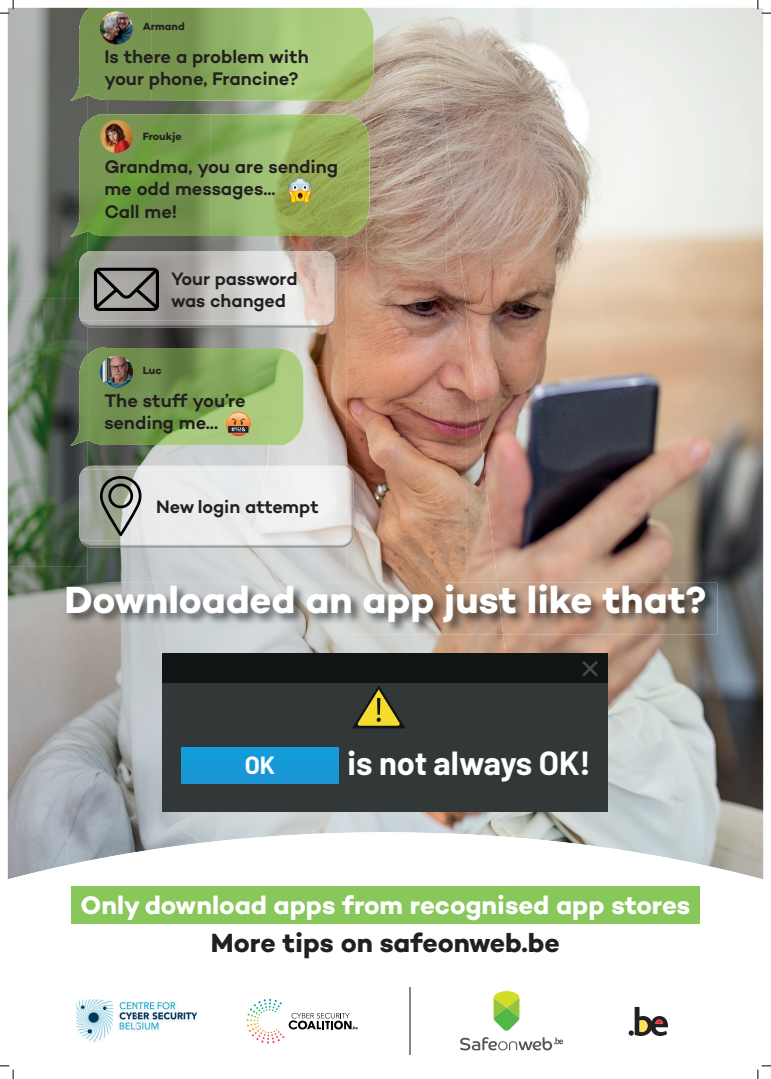
<style>
.page{position:relative;width:771px;height:1079px;background:#fff}
.page>*{position:absolute;margin:0;border:0;box-sizing:border-box;transform-origin:0 0}
.t1{font:700 38.44px "Campton";color:#fff}
.t2{font:700 32.69px "Barlow";color:#fff}
.t3{font:700 26.81px "Campton";letter-spacing:-.005em;color:#231f20}
.t4{font:700 25.94px "Campton";color:#fff}
.t5{font:700 24.25px "Barlow";color:#fff}
.t6{font:600 18.56px/22.3px "Campton";color:#231f20}
.t7{font:600 18.31px/21.9px "Campton";letter-spacing:-.005em;color:#231f20}
.t8{font:700 10.69px "Campton";color:#231f20}
</style>
<div class="page">
<img style="left:446px;top:8px;width:317px;height:824px">
<img style="left:366px;top:8px;width:80px;height:575px">
<img style="left:8px;top:8px;width:62px;height:22px">
<img style="left:8px;top:30px;width:79px;height:558px">
<img style="left:346px;top:101px;width:20px;height:13px">
<img style="left:87px;top:101px;width:20px;height:13px">
<img style="left:107px;top:101px;width:239px;height:13px">
<img style="left:446px;top:135px;width:20px;height:448px">
<img style="left:346px;top:237px;width:20px;height:346px">
<img style="left:87px;top:237px;width:259px;height:16px">
<img style="left:327px;top:253px;width:19px;height:213px">
<img style="left:466px;top:310px;width:20px;height:273px">
<img style="left:87px;top:328px;width:240px;height:37px">
<img style="left:287px;top:365px;width:40px;height:101px">
<img style="left:87px;top:445px;width:200px;height:21px">
<img style="left:486px;top:485px;width:11px;height:98px">
<img style="left:87px;top:548px;width:259px;height:35px">
<img style="left:8px;top:588px;width:59px;height:244px">
<img style="left:187px;top:634px;width:319px;height:198px">
<img style="left:67px;top:634px;width:120px;height:198px">
<img style="left:506px;top:811px;width:20px;height:21px">
<svg style="left:8px;top:832px;width:755px;height:92px"></svg>
<div style="left:71px;top:886px;width:628px;height:37px;background:#88c75a"></div>
<div style="left:163px;top:653px;width:444px;height:158px;background:#323738"></div>
<div style="left:163px;top:653px;width:444px;height:30px;background:#101415"></div>
<svg style="left:352px;top:685px;width:53px;height:43px"></svg>
<div style="left:182px;top:747px;width:156px;height:37px;background:#1599d6"></div>
<svg style="left:582px;top:661px;width:16px;height:16px"></svg>
<img style="left:503px;top:583px;width:214px;height:51px">
<img style="left:65px;top:583px;width:438px;height:51px">
<svg style="left:246px;top:991px;width:317px;height:59px"></svg>
<svg style="left:628px;top:1007px;width:39px;height:29px"></svg>
<hr style="left:409px;top:987px;width:1px;height:67px;background:#848689">
<img style="left:76px;top:999px;width:121px;height:43px">
<img style="left:90px;top:347px;width:214px;height:98px">
<img style="left:70px;top:353px;width:20px;height:93px">
<img style="left:100px;top:355px;width:33px;height:33px;border-radius:17px">
<svg style="left:226px;top:411px;width:25px;height:25px"></svg>
<img style="left:70px;top:114px;width:300px;height:123px">
<img style="left:100px;top:120px;width:33px;height:33px;border-radius:17px">
<img style="left:288px;top:178px;width:24px;height:2px">
<img style="left:290px;top:179px;width:19px;height:1px">
<svg style="left:288px;top:180px;width:24px;height:23px"></svg>
<img style="left:83px;top:251px;width:249px;height:4px">
<img style="left:79px;top:255px;width:257px;height:73px">
<svg style="left:94px;top:268px;width:65px;height:43px;background:#6c6b69"></svg>
<img style="left:83px;top:466px;width:267px;height:4px">
<img style="left:79px;top:470px;width:274px;height:78px">
<svg style="left:100px;top:476px;width:42px;height:60px;background:#8d9188"></svg>
<img style="left:70px;top:8px;width:304px;height:93px">
<img style="left:100px;top:11px;width:33px;height:34px;border-radius:17px">
<svg style="left:0;top:0;width:14px;height:14px"></svg>
<svg style="left:0;top:1065px;width:14px;height:14px"></svg>
<svg style="left:757px;top:0;width:13px;height:14px"></svg>
<svg style="left:757px;top:1065px;width:13px;height:14px"></svg>
<p class="t8" style="left:143px;top:19px;width:43px">Armand</p>
<p class="t6" style="left:104px;top:45px;width:206px">Is there a problem with your phone, Francine?</p>
<p class="t8" style="left:143px;top:129px;width:40px">Froukje</p>
<p class="t6" style="left:104px;top:155px;width:235px">Grandma, you are sending me odd messages...<br>Call me!</p>
<p class="t7" style="left:171px;top:268px;width:128px">Your password was changed</p>
<p class="t8" style="left:143px;top:363px;width:20px">Luc</p>
<p class="t6" style="left:104px;top:389px;width:143px">The stuff you’re sending me...</p>
<p class="t7" style="left:156px;top:495px;width:164px">New login attempt</p>
<h1 class="t1" style="left:64px;top:575px;width:643px">Downloaded an app just like that?</h1>
<h3 class="t5" style="left:245px;top:750px;width:32px">OK</h3>
<h2 class="t2" style="left:347px;top:743px;width:245px">is not always OK!</h2>
<h3 class="t4" style="left:80px;top:889px;width:611px">Only download apps from recognised app stores</h3>
<h3 class="t3" style="left:211px;top:925px;width:350px">More tips on safeonweb.be</h3>
</div>
